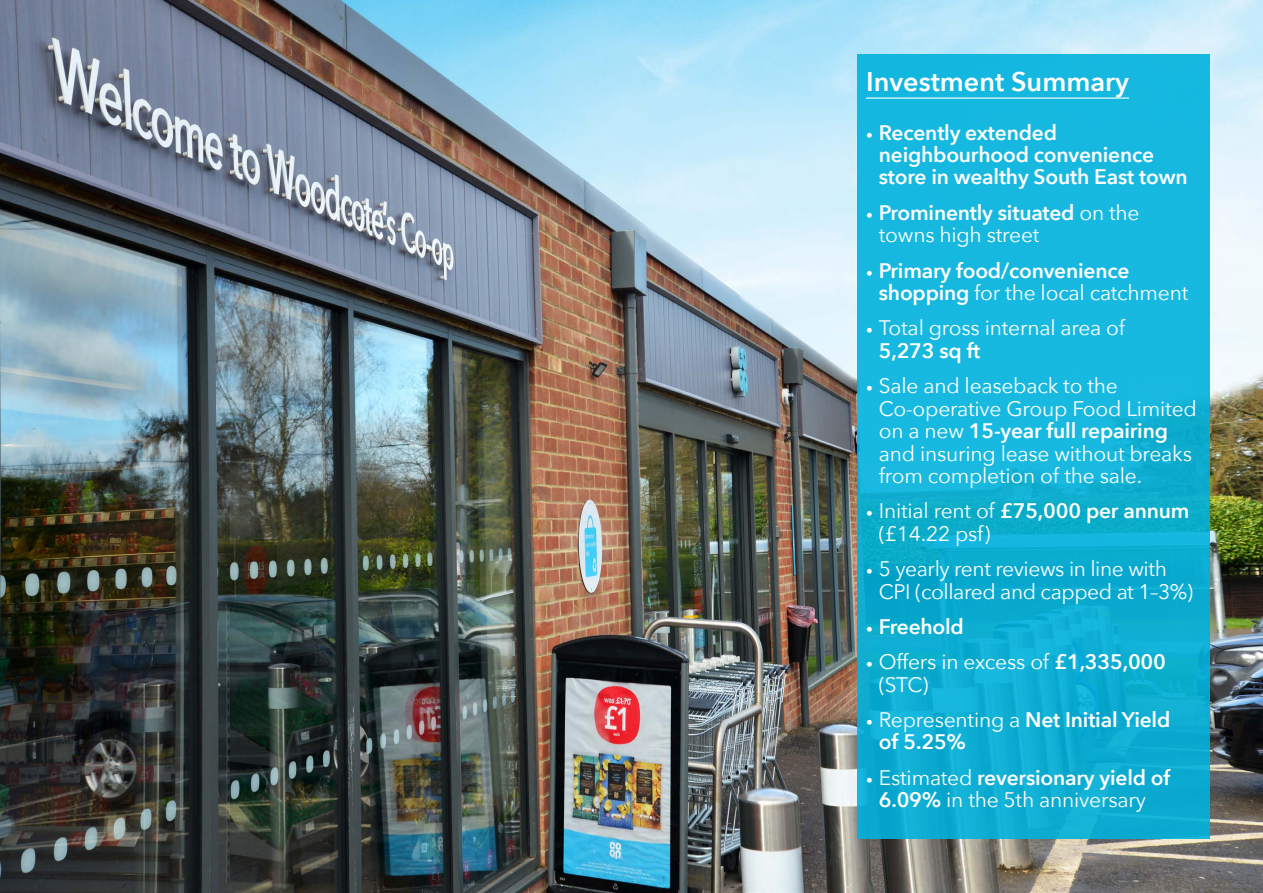
<style>
.page{position:relative;width:1263px;height:893px;background:#fff}
.page>*{position:absolute;margin:0;border:0;box-sizing:border-box;transform-origin:0 0}
.t1{font:600 27px "Avenir Next";color:#fff}
.t2{font:21px/22.5px "Avenir Next";letter-spacing:-.01em;color:#fff}
.t3{font:600 21px/22.5px "Avenir Next";letter-spacing:-.01em;color:#fff}
.s1{font-weight:400;font-size:13.5px}
.s2{font-size:13.5px}
.s3{font-weight:600}
.s4{font-weight:400}
</style>
<div class="page">
<img style="left:0;top:0;width:1263px;height:893px">
<svg style="left:857px;top:54px;width:352px;height:785px;background:#12b3d8"></svg>
<hr style="left:866px;top:98px;width:263px;height:1px;background:#fff">
<p class="t1" style="left:866px;top:58px;width:264px">Investment Summary</p>
<p class="t3" style="left:879px;top:120px;width:310px;text-indent:-13px"><span class="s1">•</span> Recently extended neighbourhood convenience store in wealthy South East town</p>
<p class="t2" style="left:879px;top:200px;width:262px;text-indent:-13px"><span class="s2">•</span> <span class="s3">Prominently situated</span> on the towns high street</p>
<p class="t3" style="left:879px;top:258px;width:311px;text-indent:-13px"><span class="s1">•</span> Primary food/convenience shopping <span class="s4">for the local catchment</span></p>
<p class="t2" style="left:879px;top:316px;width:248px;text-indent:-13px"><span class="s2">•</span> Total gross internal area of<br><span class="s3">5,273 sq ft</span></p>
<p class="t2" style="left:879px;top:374px;width:320px;text-indent:-13px"><span class="s2">•</span> Sale and leaseback to the<br>Co-operative Group Food Limited on a new <span class="s3">15-year full repairing </span>and insuring lease without breaks from completion of the sale.</p>
<p class="t2" style="left:879px;top:499px;width:312px;text-indent:-13px"><span class="s2">•</span> Initial rent of <span class="s3">£75,000 per annum </span>(£14.22 psf)</p>
<p class="t2" style="left:879px;top:557px;width:316px;text-indent:-13px"><span class="s2">•</span> 5 yearly rent reviews in line with<br>CPI (collared and capped at 1–3%)</p>
<p class="t3" style="left:866px;top:615px;width:99px"><span class="s1">•</span> Freehold</p>
<p class="t2" style="left:879px;top:650px;width:289px;text-indent:-13px"><span class="s2">•</span> Offers in excess of <span class="s3">£1,335,000 </span>(STC)</p>
<p class="t3" style="left:879px;top:708px;width:293px;text-indent:-13px"><span class="s1">•</span> <span class="s4">Representing a</span> Net Initial Yield of 5.25%</p>
<p class="t2" style="left:866px;top:765px;width:306px;text-align:center"><span class="s2">•</span> Estimated <span class="s3">reversionary yield of<br>6.09%</span> in the 5th anniversary</p>
</div>
